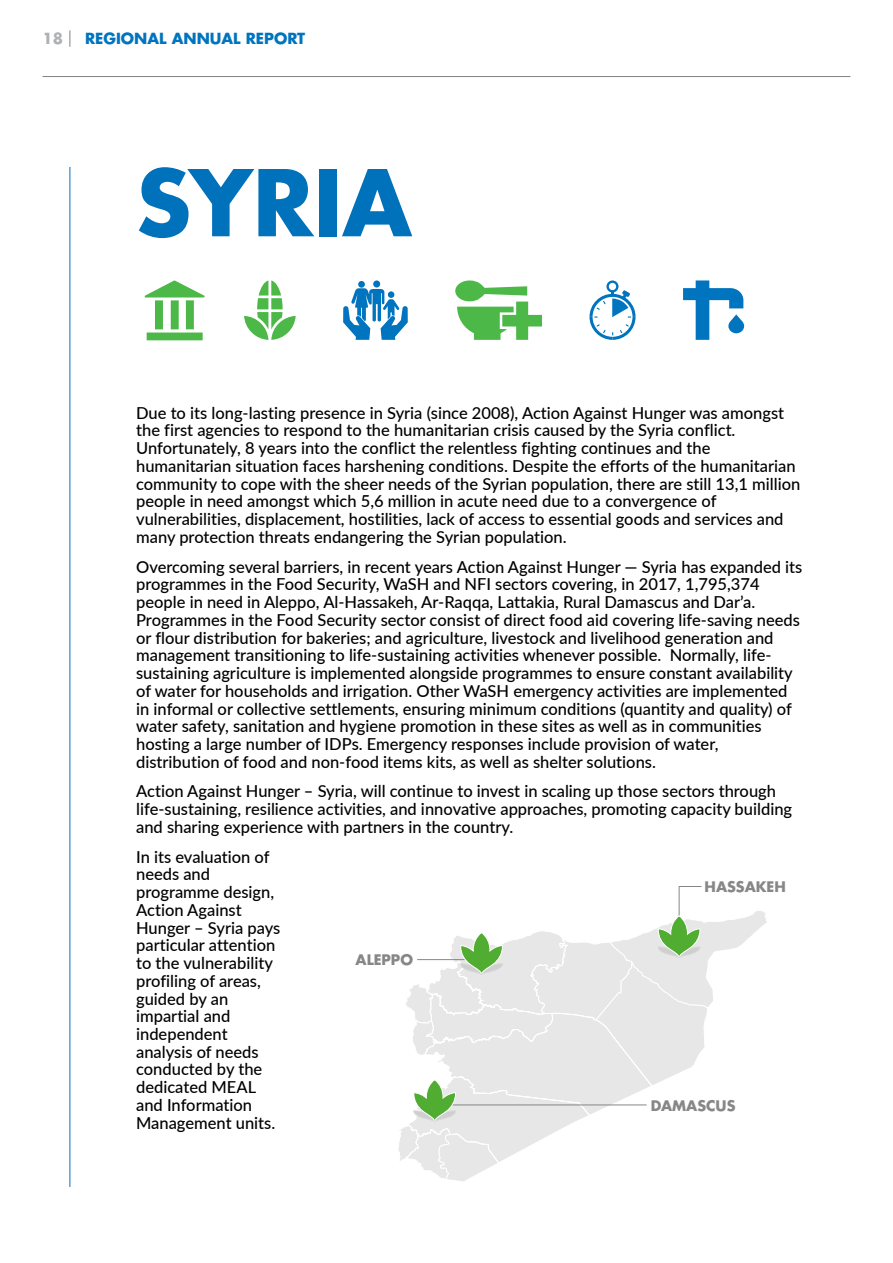
<style>
.page{position:relative;width:893px;height:1263px;background:#fff}
.page>*{position:absolute;margin:0;border:0;box-sizing:border-box;transform-origin:0 0}
.t1{font:700 89.25px "Futura LT Pro";color:#0071bb}
.t2{font:500 16.5px/17.7px "Lato";color:#000}
.t3{font:700 15px "Futura LT Pro";color:#0074be}
.t4{font:700 15px "Futura LT Pro";color:#b0b1b5}
.t5{font:700 14.25px "Futura LT Pro";color:#878787}
</style>
<div class="page">
<hr style="left:43px;top:76px;width:807px;height:1px;background:#808285">
<svg style="left:70px;top:30px;width:1px;height:17px"></svg>
<hr style="left:70px;top:167px;width:1px;height:1020px;background:#0074be">
<svg style="left:683px;top:280px;width:61px;height:60px"></svg>
<svg style="left:589px;top:280px;width:46px;height:60px"></svg>
<svg style="left:455px;top:280px;width:87px;height:60px"></svg>
<svg style="left:244px;top:280px;width:52px;height:60px"></svg>
<svg style="left:343px;top:280px;width:65px;height:60px"></svg>
<svg style="left:398px;top:886px;width:369px;height:295px"></svg>
<svg style="left:144px;top:280px;width:61px;height:60px"></svg>
<p class="t4" style="left:43px;top:26px;width:22px">18</p>
<p class="t3" style="left:85px;top:26px;width:222px">REGIONAL ANNUAL REPORT</p>
<h1 class="t1" style="left:136px;top:134px;width:277px">SYRIA</h1>
<p class="t2" style="left:136px;top:403px;width:666px">Due to its long-lasting presence in Syria (since 2008), Action Against Hunger was amongst the first agencies to respond to the humanitarian crisis caused by the Syria conflict.<br>Unfortunately, 8 years into the conflict the relentless fighting continues and the humanitarian situation faces harshening conditions. Despite the efforts of the humanitarian community to cope with the sheer needs of the Syrian population, there are still 13,1 million people in need amongst which 5,6 million in acute need due to a convergence of vulnerabilities, displacement, hostilities, lack of access to essential goods and services and many protection threats endangering the Syrian population.</p>
<p class="t2" style="left:136px;top:557px;width:668px">Overcoming several barriers, in recent years Action Against Hunger — Syria has expanded its programmes in the Food Security, WaSH and NFI sectors covering, in 2017, 1,795,374 people in need in Aleppo, Al-Hassakeh, Ar-Raqqa, Lattakia, Rural Damascus and Dar’a.<br>Programmes in the Food Security sector consist of direct food aid covering life-saving needs or flour distribution for bakeries; and agriculture, livestock and livelihood generation and management transitioning to life-sustaining activities whenever possible. Normally, life&shy;sustaining agriculture is implemented alongside programmes to ensure constant availability of water for households and irrigation. Other WaSH emergency activities are implemented in informal or collective settlements, ensuring minimum conditions (quantity and quality) of water safety, sanitation and hygiene promotion in these sites as well as in communities hosting a large number of IDPs. Emergency responses include provision of water, distribution of food and non-food items kits, as well as shelter solutions.</p>
<p class="t2" style="left:136px;top:782px;width:658px">Action Against Hunger – Syria, will continue to invest in scaling up those sectors through life-sustaining, resilience activities, and innovative approaches, promoting capacity building and sharing experience with partners in the country.</p>
<p class="t2" style="left:136px;top:847px;width:146px">In its evaluation of needs and programme design,<br>Action Against<br>Hunger – Syria pays particular attention to the vulnerability profiling of areas, guided by an impartial and independent analysis of needs conducted by the dedicated MEAL and Information<br>Management units.</p>
<p class="t5" style="left:705px;top:876px;width:83px">HASSAKEH</p>
<p class="t5" style="left:356px;top:949px;width:59px">ALEPPO</p>
<p class="t5" style="left:651px;top:1094px;width:86px">DAMASCUS</p>
</div>
